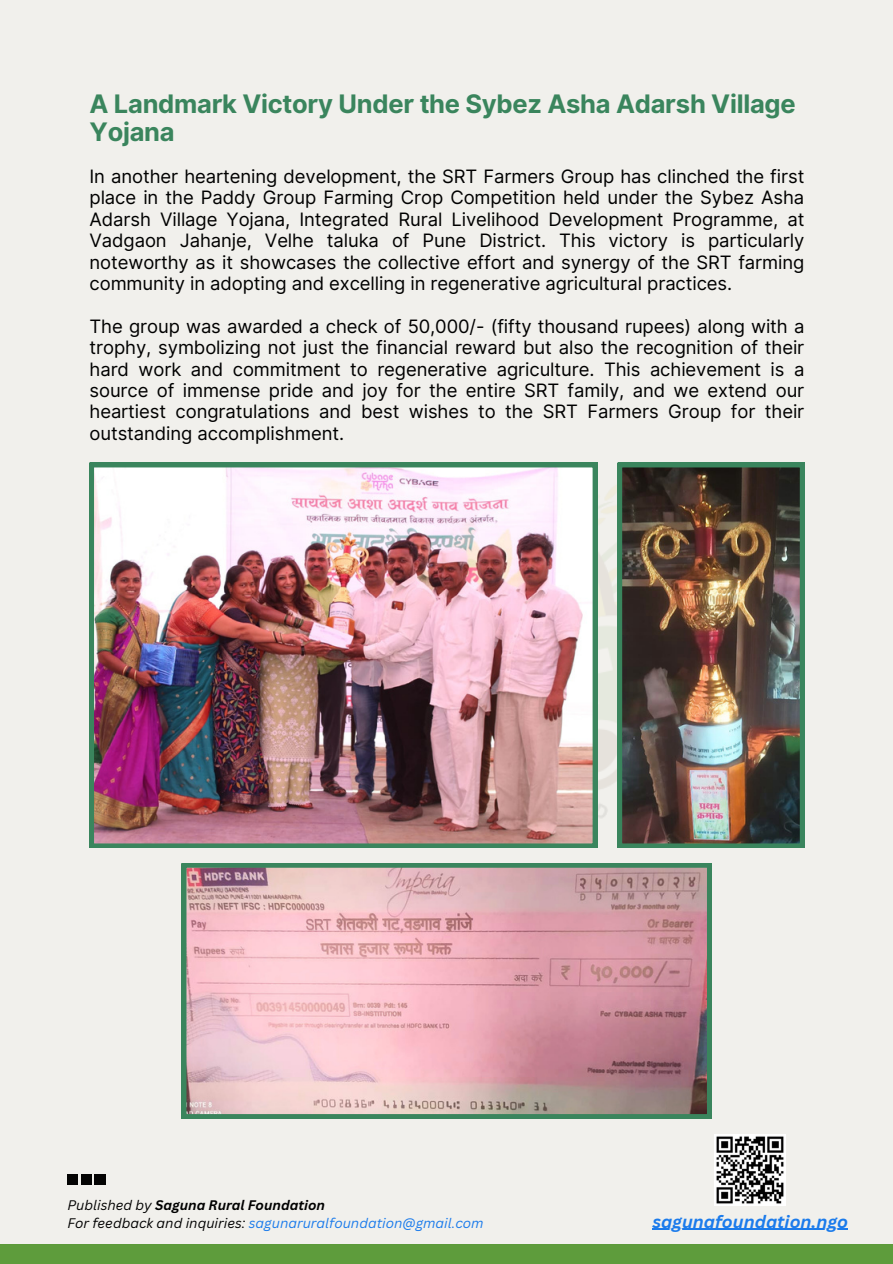
<style>
.page{position:relative;width:893px;height:1264px;background:#fff}
.page>*{position:absolute;margin:0;border:0;box-sizing:border-box;transform-origin:0 0}
.t1{font:700 25.5px/28.2px "Inter";letter-spacing:-.01em;color:#3a855d}
.t2{font:18.45px/21.3px "Inter";letter-spacing:-.005em;color:#000;text-align:justify}
.t3{font:italic 700 17.4px "Canva Sans";color:#1b7beb}
.t4{font:italic 13.5px "Canva Sans";color:#1b7beb}
.t5{font:italic 700 13.5px "Canva Sans";color:#000}
.s1{font-weight:400}
.s2{color:#000}
</style>
<div class="page">
<div style="left:0;top:0;width:892px;height:1263px;background:#f1f0ec"></div>
<img style="left:714px;top:1134px;width:71px;height:71px">
<img style="left:597px;top:481px;width:20px;height:366px">
<div style="left:0;top:1244px;width:892px;height:19px;background:#5e9c3c"></div>
<img style="left:89px;top:463px;width:508px;height:384px">
<img style="left:617px;top:463px;width:187px;height:384px">
<svg style="left:182px;top:863px;width:529px;height:255px;background:#d3a8ad"></svg>
<hr style="left:652px;top:1228px;width:196px;height:1px;background:#1b7beb">
<svg style="left:67px;top:1174px;width:38px;height:10px"></svg>
<p class="t1" style="left:89px;top:90px;width:707px">A Landmark Victory Under the Sybez Asha Adarsh Village<br>Yojana</p>
<p class="t2" style="left:89px;top:166px;width:716px">In another heartening development, the SRT Farmers Group has clinched the first place in the Paddy Group Farming Crop Competition held under the Sybez Asha Adarsh Village Yojana, Integrated Rural Livelihood Development Programme, at Vadgaon Jahanje, Velhe taluka of Pune District. This victory is particularly noteworthy as it showcases the collective effort and synergy of the SRT farming community in adopting and excelling in regenerative agricultural practices.</p>
<p class="t2" style="left:89px;top:315px;width:716px">The group was awarded a check of 50,000/- (fifty thousand rupees) along with a trophy, symbolizing not just the financial reward but also the recognition of their hard work and commitment to regenerative agriculture. This achievement is a source of immense pride and joy for the entire SRT family, and we extend our heartiest congratulations and best wishes to the SRT Farmers Group for their outstanding accomplishment.</p>
<p class="t5" style="left:67px;top:1195px;width:259px"><span class="s1">Published by</span> Saguna Rural Foundation</p>
<p class="t4" style="left:67px;top:1213px;width:417px"><span class="s2">For feedback and inquiries:</span> sagunaruralfoundation@gmail.com</p>
<p class="t3" style="left:652px;top:1209px;width:197px">sagunafoundation.ngo</p>
</div>
